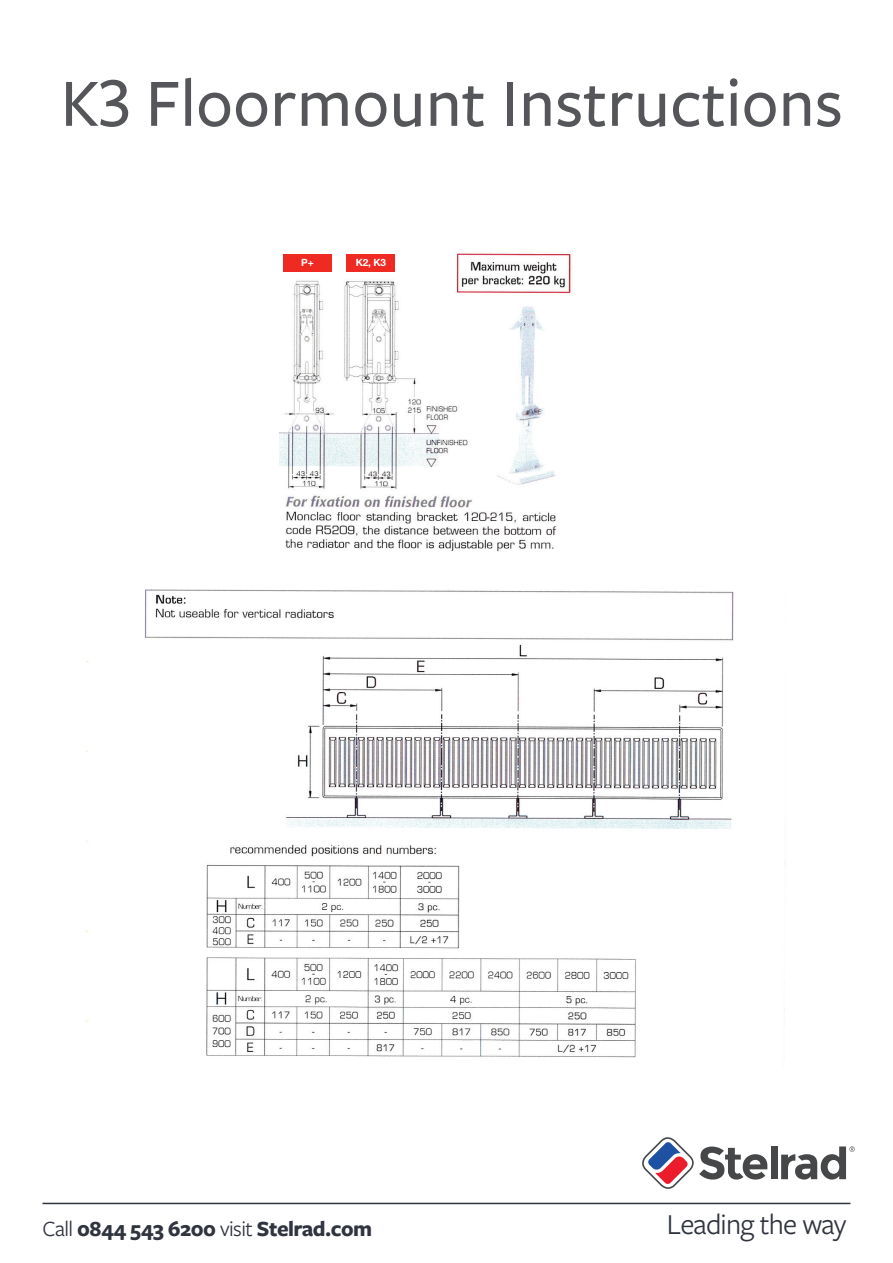
<style>
.page{position:relative;width:893px;height:1263px;background:#fff}
.page>*{position:absolute;margin:0;border:0;box-sizing:border-box;transform-origin:0 0}
.t1{font:500 70.05px "Freight Sans Pro";color:#555659}
.t2{font:30px "Freight Sans Pro";letter-spacing:-.025em;color:#30343e}
.t3{font:700 22.5px "Freight Sans Pro";letter-spacing:-.025em;color:#30343e}
.t4{font:700 10.05px "Helvetica Neue";color:#fff}
.s1{font-weight:400}
</style>
<div class="page">
<div style="left:771px;top:1146px;width:7px;height:33px;background:#464748"></div>
<svg style="left:781px;top:1146px;width:74px;height:33px"></svg>
<svg style="left:642px;top:1137px;width:125px;height:52px"></svg>
<hr style="left:43px;top:1203px;width:807px;height:1px;background:#30343e">
<img style="left:86px;top:589px;width:700px;height:469px">
<img style="left:279px;top:253px;width:292px;height:299px">
<div style="left:283px;top:251px;width:130px;height:26px;background:#fff"></div>
<div style="left:283px;top:255px;width:49px;height:17px;background:#ee2a23"></div>
<div style="left:347px;top:255px;width:48px;height:17px;background:#ee2a23"></div>
<h1 class="t1" style="left:61px;top:56px;width:784px">K3 Floormount Instructions</h1>
<p class="t4" style="left:301px;top:256px;width:14px">P+</p>
<p class="t4" style="left:356px;top:256px;width:32px">K2, K3</p>
<p class="t3" style="left:43px;top:1213px;width:331px"><span class="s1">Call</span> 0844 543 6200 <span class="s1">visit</span> Stelrad.com</p>
<h2 class="t2" style="left:667px;top:1205px;width:181px">Leading the way</h2>
</div>
